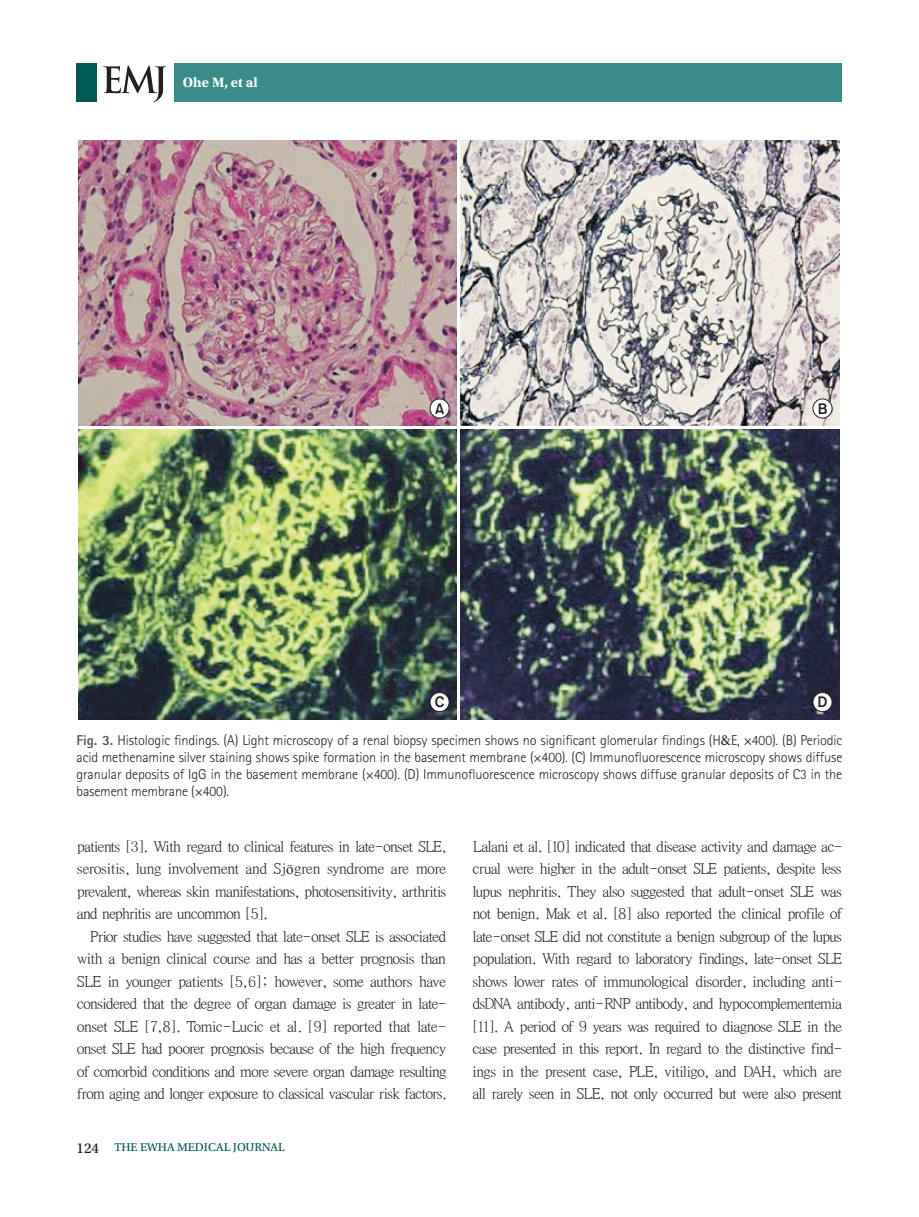
<style>
.page{position:relative;width:919px;height:1217px;background:#fff}
.page>*{position:absolute;margin:0;border:0;box-sizing:border-box;transform-origin:0 0}
.t1{font:15px/22.5px "Y Batang 120";letter-spacing:-.105em;color:#231f20;text-align:justify}
.t2{font:15px "Gothic 725 BT Bold A";color:#231f20}
.t3{font:300 14.25px/17.1px "Rotis Sans Serif Std";letter-spacing:-.01em;color:#231f20;text-align:justify}
.t4{font:700 14.25px "Utopia Std";color:#fff}
.t5{font:12px "Utopia Std Capt";color:#005953}
.s1{font-weight:800;color:#57585a}
.s2{font-family:"Sylfaen";font-weight:400}
.s3{font-family:"Times New Roman"}
.s4{font-size:15px;color:#231f20}
</style>
<div class="page">
<div style="left:174px;top:63px;width:668px;height:39px;background:#3b8b89"></div>
<div style="left:77px;top:63px;width:20px;height:39px;background:#005953"></div>
<svg style="left:103px;top:65px;width:63px;height:37px"></svg>
<img style="left:461px;top:140px;width:378px;height:285px">
<img style="left:78px;top:429px;width:378px;height:290px">
<img style="left:461px;top:429px;width:378px;height:290px">
<img style="left:78px;top:140px;width:378px;height:285px">
<div style="left:430px;top:399px;width:19px;height:19px;background:#fff;border-radius:50%"></div>
<div style="left:430px;top:398px;width:19px;height:20px;border:1px solid #231f20;border-radius:50%"></div>
<div style="left:812px;top:399px;width:20px;height:19px;background:#fff;border-radius:50%"></div>
<div style="left:812px;top:398px;width:20px;height:20px;border:1px solid #231f20;border-radius:50%"></div>
<div style="left:430px;top:692px;width:19px;height:19px;background:#fff;border-radius:50%"></div>
<div style="left:430px;top:692px;width:19px;height:19px;border:1px solid #231f20;border-radius:50%"></div>
<div style="left:812px;top:692px;width:20px;height:19px;background:#fff;border-radius:50%"></div>
<div style="left:812px;top:692px;width:20px;height:19px;border:1px solid #231f20;border-radius:50%"></div>
<p class="t4" style="left:183px;top:74px;width:76px">Ohe M, et al</p>
<p class="t2" style="left:435px;top:400px;width:11px">A</p>
<p class="t2" style="left:817px;top:400px;width:11px">B</p>
<p class="t2" style="left:434px;top:693px;width:11px">C</p>
<p class="t2" style="left:817px;top:693px;width:12px">D</p>
<p class="t3" style="left:77px;top:731px;width:767px"><span class="s1">Fig. 3.</span> Histologic findings. (A) Light microscopy of a renal biopsy specimen shows no significant glomerular findings (H<span class="s2">&amp;</span>E, ×400). (B) Periodic acid methenamine silver staining shows spike formation in the basement membrane (×400). (C) Immunofluorescence microscopy shows diffuse granular deposits of IgG in the basement membrane (×400). (D) Immunofluorescence microscopy shows diffuse granular deposits of C3 in the basement membrane (×400).</p>
<p class="t1" style="left:77px;top:835px;width:371px">patients [3]. With regard to clinical features in late-onset SLE, serositis, lung involvement and Sj<span class="s3">ö</span>gren syndrome are more prevalent, whereas skin manifestations, photosensitivity, arthritis and nephritis are uncommon [5].</p>
<p class="t1" style="left:77px;top:925px;width:372px;text-indent:13px">Prior studies have suggested that late-onset SLE is associated with a benign clinical course and has a better prognosis than SLE in younger patients [5,6]; however, some authors have considered that the degree of organ damage is greater in late&shy;onset SLE [7,8]. Tomic-Lucic et al. [9] reported that late&shy;onset SLE had poorer prognosis because of the high frequency of comorbid conditions and more severe organ damage resulting from aging and longer exposure to classical vascular risk factors.</p>
<p class="t5" style="left:77px;top:1140px;width:210px"><span class="s4">124</span> THE EWHA MEDICAL JOURNAL</p>
<p class="t1" style="left:472px;top:835px;width:372px">Lalani et al. [10] indicated that disease activity and damage ac&shy;crual were higher in the adult-onset SLE patients, despite less lupus nephritis. They also suggested that adult-onset SLE was not benign. Mak et al. [8] also reported the clinical profile of late-onset SLE did not constitute a benign subgroup of the lupus population. With regard to laboratory findings, late-onset SLE shows lower rates of immunological disorder, including anti&shy;dsDNA antibody, anti-RNP antibody, and hypocomplementemia [11]. A period of 9 years was required to diagnose SLE in the case presented in this report. In regard to the distinctive find&shy;ings in the present case, PLE, vitiligo, and DAH, which are all rarely seen in SLE, not only occurred but were also present</p>
</div>
